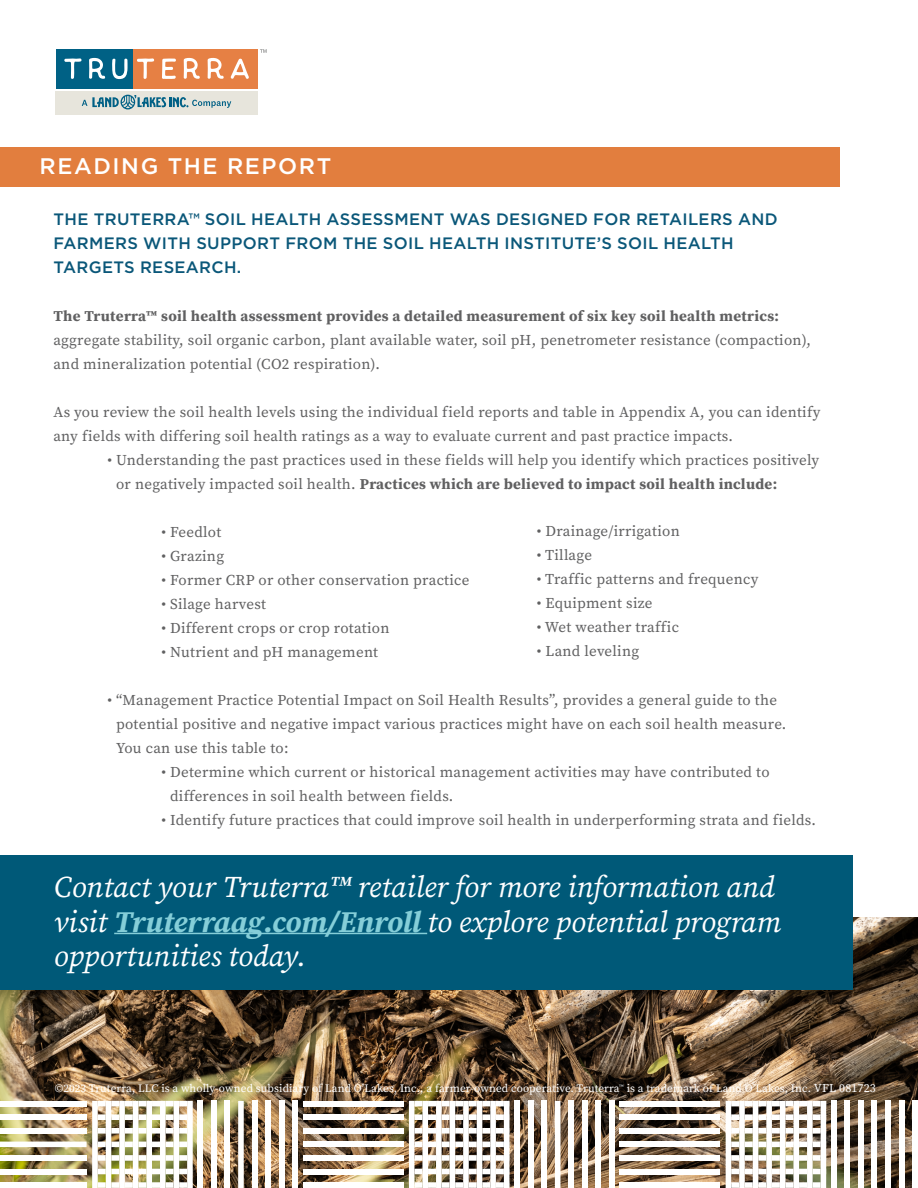
<style>
.page{position:relative;width:918px;height:1188px;background:#fff}
.page>*{position:absolute;margin:0;border:0;box-sizing:border-box;transform-origin:0 0}
.t1{font:italic 30px/34.5px "Source Serif Pro";color:#fff}
.t2{font:500 22.5px "Gotham Pro";letter-spacing:.07em;color:#fff}
.t3{font:500 16.5px/24px "Gotham Pro";letter-spacing:.02em;color:#0a5779}
.t4{font:15px/24px "Source Serif Pro";letter-spacing:.02em;color:#606061}
.t5{font:700 15px "Source Serif Pro";letter-spacing:.02em;color:#606061}
.t6{font:11.25px "Source Serif Pro";letter-spacing:.01em;color:#fff}
.s1{font-weight:700}
.s2{font-weight:700;color:#85ced8}
.s3{font-size:12px}
</style>
<div class="page">
<img style="left:0;top:918px;width:918px;height:270px">
<div style="left:56px;top:91px;width:202px;height:24px;background:#e7e5dc"></div>
<svg style="left:260px;top:49px;width:7px;height:4px"></svg>
<div style="left:56px;top:49px;width:77px;height:40px;background:#006185"></div>
<div style="left:133px;top:49px;width:125px;height:40px;background:#e68044"></div>
<svg style="left:64px;top:58px;width:18px;height:21px"></svg>
<svg style="left:89px;top:58px;width:17px;height:21px"></svg>
<svg style="left:112px;top:58px;width:16px;height:21px"></svg>
<svg style="left:137px;top:58px;width:18px;height:21px"></svg>
<svg style="left:162px;top:58px;width:14px;height:21px"></svg>
<svg style="left:184px;top:58px;width:16px;height:21px"></svg>
<svg style="left:208px;top:58px;width:16px;height:21px"></svg>
<svg style="left:230px;top:58px;width:19px;height:21px"></svg>
<svg style="left:82px;top:95px;width:149px;height:14px"></svg>
<div style="left:0;top:855px;width:853px;height:135px;background:#005978"></div>
<hr style="left:114px;top:933px;width:313px;height:1px;background:#85ced8">
<div style="left:0;top:1182px;width:87px;height:6px;background:#fff"></div>
<div style="left:0;top:1169px;width:87px;height:5px;background:#fff"></div>
<div style="left:0;top:1155px;width:87px;height:6px;background:#fff"></div>
<div style="left:0;top:1142px;width:87px;height:5px;background:#fff"></div>
<div style="left:0;top:1128px;width:87px;height:6px;background:#fff"></div>
<div style="left:0;top:1114px;width:87px;height:6px;background:#fff"></div>
<div style="left:0;top:1101px;width:87px;height:5px;background:#fff"></div>
<div style="left:292px;top:1101px;width:6px;height:87px;background:#fff"></div>
<div style="left:279px;top:1101px;width:5px;height:87px;background:#fff"></div>
<div style="left:265px;top:1101px;width:6px;height:87px;background:#fff"></div>
<div style="left:252px;top:1101px;width:5px;height:87px;background:#fff"></div>
<div style="left:238px;top:1101px;width:6px;height:87px;background:#fff"></div>
<div style="left:225px;top:1101px;width:5px;height:87px;background:#fff"></div>
<div style="left:211px;top:1101px;width:6px;height:87px;background:#fff"></div>
<div style="left:197px;top:1101px;width:6px;height:87px;background:#fff"></div>
<img style="left:92px;top:1101px;width:101px;height:87px">
<div style="left:303px;top:1182px;width:100px;height:6px;background:#fff"></div>
<div style="left:303px;top:1169px;width:100px;height:5px;background:#fff"></div>
<div style="left:303px;top:1155px;width:100px;height:6px;background:#fff"></div>
<div style="left:303px;top:1142px;width:100px;height:5px;background:#fff"></div>
<div style="left:303px;top:1128px;width:100px;height:6px;background:#fff"></div>
<div style="left:303px;top:1114px;width:100px;height:6px;background:#fff"></div>
<div style="left:303px;top:1101px;width:100px;height:5px;background:#fff"></div>
<div style="left:609px;top:1101px;width:6px;height:87px;background:#fff"></div>
<div style="left:596px;top:1101px;width:5px;height:87px;background:#fff"></div>
<div style="left:582px;top:1101px;width:6px;height:87px;background:#fff"></div>
<div style="left:568px;top:1101px;width:6px;height:87px;background:#fff"></div>
<div style="left:555px;top:1101px;width:5px;height:87px;background:#fff"></div>
<div style="left:541px;top:1101px;width:6px;height:87px;background:#fff"></div>
<div style="left:528px;top:1101px;width:5px;height:87px;background:#fff"></div>
<div style="left:514px;top:1101px;width:6px;height:87px;background:#fff"></div>
<svg style="left:409px;top:1101px;width:100px;height:87px"></svg>
<div style="left:619px;top:1182px;width:101px;height:6px;background:#fff"></div>
<div style="left:619px;top:1169px;width:101px;height:5px;background:#fff"></div>
<div style="left:619px;top:1155px;width:101px;height:6px;background:#fff"></div>
<div style="left:619px;top:1142px;width:101px;height:5px;background:#fff"></div>
<div style="left:619px;top:1128px;width:101px;height:6px;background:#fff"></div>
<div style="left:619px;top:1114px;width:101px;height:6px;background:#fff"></div>
<div style="left:619px;top:1101px;width:101px;height:5px;background:#fff"></div>
<div style="left:912px;top:1101px;width:6px;height:87px;background:#fff"></div>
<div style="left:899px;top:1101px;width:5px;height:87px;background:#fff"></div>
<div style="left:885px;top:1101px;width:6px;height:87px;background:#fff"></div>
<div style="left:872px;top:1101px;width:5px;height:87px;background:#fff"></div>
<div style="left:858px;top:1101px;width:6px;height:87px;background:#fff"></div>
<div style="left:844px;top:1101px;width:6px;height:87px;background:#fff"></div>
<div style="left:831px;top:1101px;width:6px;height:87px;background:#fff"></div>
<img style="left:726px;top:1101px;width:100px;height:87px">
<div style="left:0;top:147px;width:839px;height:39px;background:#e27e3e"></div>
<h2 class="t2" style="left:40px;top:153px;width:293px">READING THE REPORT</h2>
<p class="t3" style="left:54px;top:207px;width:726px">THE TRUTERRA™ SOIL HEALTH ASSESSMENT WAS DESIGNED FOR RETAILERS AND<br>FARMERS WITH SUPPORT FROM THE SOIL HEALTH INSTITUTE’S SOIL HEALTH<br>TARGETS RESEARCH.</p>
<p class="t5" style="left:53px;top:305px;width:727px">The Truterra™ soil health assessment provides a detailed measurement of six key soil health metrics:</p>
<p class="t4" style="left:53px;top:328px;width:759px">aggregate stability, soil organic carbon, plant available water, soil pH, penetrometer resistance (compaction), and mineralization potential (CO2 respiration).</p>
<p class="t4" style="left:53px;top:400px;width:769px">As you review the soil health levels using the individual field reports and table in Appendix A, you can identify any fields with differing soil health ratings as a way to evaluate current and past practice impacts.</p>
<p class="t4" style="left:116px;top:448px;width:705px;text-indent:-9px">• Understanding the past practices used in these fields will help you identify which practices positively or negatively impacted soil health. <span class="s1">Practices which are believed to impact soil health include:</span></p>
<p class="t4" style="left:161px;top:520px;width:61px">• Feedlot</p>
<p class="t4" style="left:161px;top:544px;width:64px">• Grazing</p>
<p class="t4" style="left:161px;top:568px;width:310px">• Former CRP or other conservation practice</p>
<p class="t4" style="left:161px;top:592px;width:106px">• Silage harvest</p>
<p class="t4" style="left:161px;top:616px;width:230px">• Different crops or crop rotation</p>
<p class="t4" style="left:161px;top:640px;width:218px">• Nutrient and pH management</p>
<p class="t4" style="left:116px;top:688px;width:672px;text-indent:-9px">• “Management Practice Potential Impact on Soil Health Results”, provides a general guide to the potential positive and negative impact various practices might have on each soil health measure.<br>You can use this table to:</p>
<p class="t4" style="left:170px;top:760px;width:601px;text-indent:-9px">• Determine which current or historical management activities may have contributed to differences in soil health between fields.</p>
<p class="t4" style="left:161px;top:808px;width:656px">• Identify future practices that could improve soil health in underperforming strata and fields.</p>
<p class="t4" style="left:537px;top:519px;width:145px">• Drainage/irrigation</p>
<p class="t4" style="left:537px;top:543px;width:57px">• Tillage</p>
<p class="t4" style="left:537px;top:567px;width:223px">• Traffic patterns and frequency</p>
<p class="t4" style="left:537px;top:591px;width:117px">• Equipment size</p>
<p class="t4" style="left:537px;top:615px;width:144px">• Wet weather traffic</p>
<p class="t4" style="left:537px;top:639px;width:104px">• Land leveling</p>
<h1 class="t1" style="left:54px;top:870px;width:729px">Contact your Truterra™ retailer for more information and visit <span class="s2">Truterraag.com/Enroll</span> to explore potential program opportunities today.</h1>
<p class="t6" style="left:55px;top:1081px;width:823px">©2023 Truterra, LLC is a wholly-owned subsidiary of Land O’Lakes, Inc., a farmer-owned cooperative. Truterra<sup>™</sup> is a trademark of Land O’Lakes, Inc. <span class="s3">VFL 081723</span></p>
</div>
